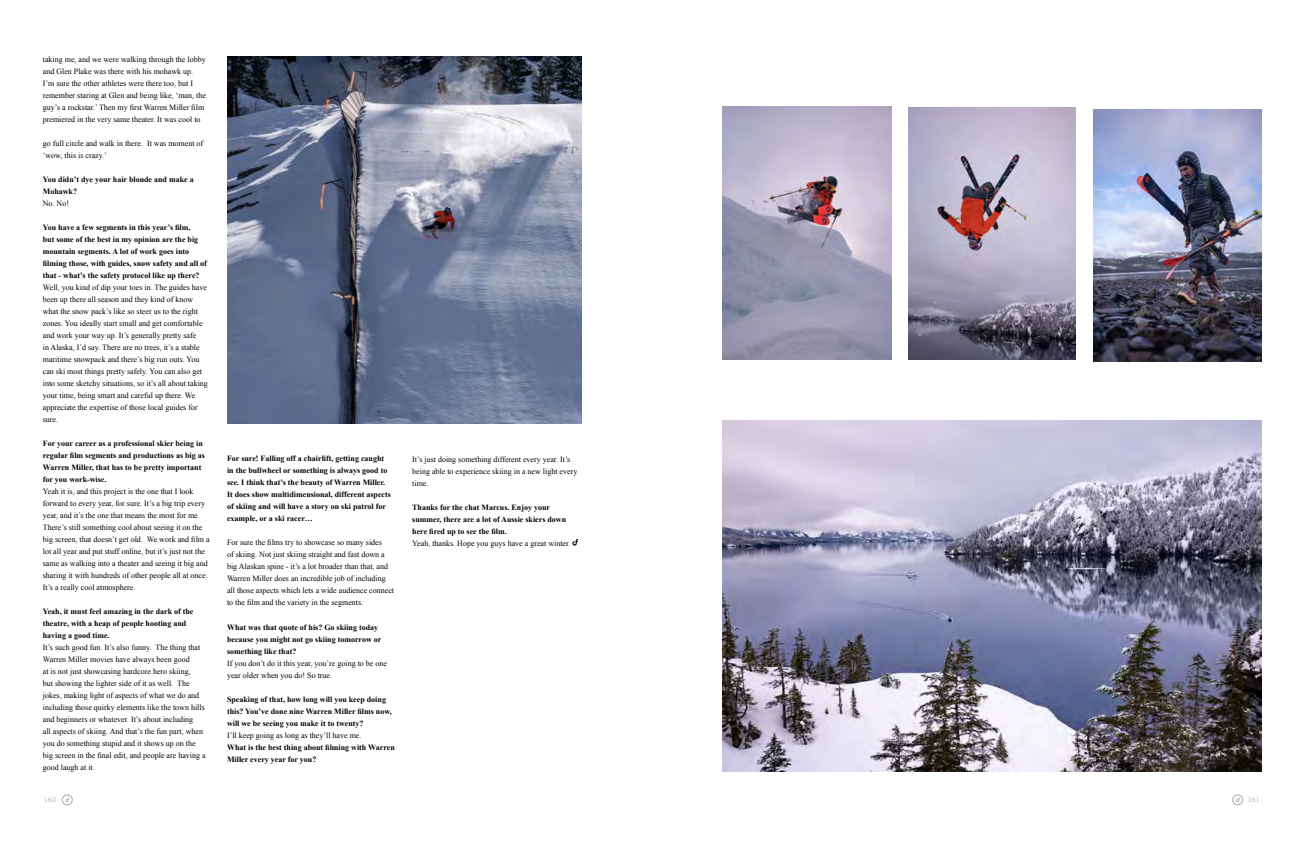
<style>
.page{position:relative;width:1304px;height:842px;background:#fff}
.page>*{position:absolute;margin:0;border:0;box-sizing:border-box;transform-origin:0 0}
.t1{font:8px/12px "Times New Roman";color:#000}
.t2{font:700 8px/12px "Times New Roman";color:#000}
.t3{font:6.5px "Trade Gothic LT Std";letter-spacing:.02em;color:#a8a8a8}
</style>
<div class="page">
<div style="left:62px;top:795px;width:10px;height:10px;border:1px solid #a8a8a8;border-radius:50%"></div>
<svg style="left:65px;top:797px;width:4px;height:5px"></svg>
<div style="left:1233px;top:795px;width:10px;height:10px;border:1px solid #a8a8a8;border-radius:50%"></div>
<svg style="left:1236px;top:797px;width:4px;height:5px"></svg>
<img style="left:908px;top:107px;width:168px;height:252px">
<img style="left:227px;top:57px;width:354px;height:366px">
<svg style="left:572px;top:539px;width:6px;height:7px"></svg>
<img style="left:1093px;top:109px;width:168px;height:252px">
<img style="left:723px;top:420px;width:538px;height:351px">
<img style="left:723px;top:107px;width:168px;height:252px">
<p class="t1" style="left:43px;top:53px;width:165px">taking me, and we were walking through the lobby and Glen Plake was there with his mohawk up.<br>I’m sure the other athletes were there too, but I remember staring at Glen and being like, ‘man, the guy’s a rockstar.’ Then my first Warren Miller film premiered in the very same theater. It was cool to</p>
<p class="t1" style="left:43px;top:137px;width:162px">go full circle and walk in there. It was moment of ‘wow, this is crazy.’</p>
<p class="t2" style="left:43px;top:173px;width:152px">You didn’t dye your hair blonde and make a<br>Mohawk?</p>
<p class="t1" style="left:43px;top:197px;width:28px">No. No!</p>
<p class="t2" style="left:43px;top:221px;width:166px">You have a few segments in this year’s film,<br>but some of the best in my opinion are the big mountain segments. A lot of work goes into filming those, with guides, snow safety and all of that - what’s the safety protocol like up there?</p>
<p class="t1" style="left:43px;top:281px;width:167px">Well, you kind of dip your toes in. The guides have been up there all season and they kind of know what the snow pack’s like so steer us to the right zones. You ideally start small and get comfortable and work your way up. It’s generally pretty safe<br>in Alaska, I’d say. There are no trees, it’s a stable maritime snowpack and there’s big run outs. You can ski most things pretty safely. You can also get into some sketchy situations, so it’s all about taking your time, being smart and careful up there. We appreciate the expertise of those local guides for sure.</p>
<p class="t2" style="left:43px;top:437px;width:164px">For your career as a professional skier being in regular film segments and productions as big as Warren Miller, that has to be pretty important for you work-wise.</p>
<p class="t1" style="left:43px;top:485px;width:168px">Yeah it is, and this project is the one that I look forward to every year, for sure. It’s a big trip every year, and it’s the one that means the most for me.<br>There’s still something cool about seeing it on the big screen, that doesn’t get old. We work and film a lot all year and put stuff online, but it’s just not the same as walking into a theater and seeing it big and sharing it with hundreds of other people all at once.<br>It’s a really cool atmosphere.</p>
<p class="t2" style="left:43px;top:605px;width:152px">Yeah, it must feel amazing in the dark of the theatre, with a heap of people hooting and having a good time.</p>
<p class="t1" style="left:43px;top:641px;width:164px">It’s such good fun. It’s also funny. The thing that Warren Miller movies have always been good<br>at is not just showcasing hardcore hero skiing,<br>but showing the lighter side of it as well. The jokes, making light of aspects of what we do and including those quirky elements like the town hills and beginners or whatever. It’s about including<br>all aspects of skiing. And that’s the fun part, when you do something stupid and it shows up on the big screen in the final edit, and people are having a good laugh at it.</p>
<p class="t2" style="left:227px;top:453px;width:165px">For sure! Falling off a chairlift, getting caught in the bullwheel or something is always good to see. I think that’s the beauty of Warren Miller.<br>It does show multidimensional, different aspects of skiing and will have a story on ski patrol for example, or a ski racer…</p>
<p class="t1" style="left:227px;top:537px;width:169px">For sure the films try to showcase so many sides<br>of skiing. Not just skiing straight and fast down a big Alaskan spine - it’s a lot broader than that, and Warren Miller does an incredible job of including all those aspects which lets a wide audience connect to the film and the variety in the segments.</p>
<p class="t2" style="left:227px;top:621px;width:156px">What was that quote of his? Go skiing today because you might not go skiing tomorrow or something like that?</p>
<p class="t1" style="left:227px;top:657px;width:161px">If you don’t do it this year, you’re going to be one year older when you do! So true.</p>
<p class="t2" style="left:227px;top:693px;width:166px">Speaking of that, how long will you keep doing this? You’ve done nine Warren Miller films now, will we be seeing you make it to twenty?</p>
<p class="t1" style="left:227px;top:729px;width:136px">I’ll keep going as long as they’ll have me.</p>
<p class="t2" style="left:227px;top:741px;width:169px">What is the best thing about filming with Warren<br>Miller every year for you?</p>
<p class="t1" style="left:412px;top:453px;width:167px">It’s just doing something different every year. It’s being able to experience skiing in a new light every time.</p>
<p class="t2" style="left:412px;top:501px;width:155px">Thanks for the chat Marcus. Enjoy your summer, there are a lot of Aussie skiers down here fired up to see the film.</p>
<p class="t1" style="left:412px;top:537px;width:160px">Yeah, thanks. Hope you guys have a great winter.</p>
<p class="t3" style="left:44px;top:796px;width:14px">160</p>
<p class="t3" style="left:1248px;top:796px;width:14px">161</p>
</div>
